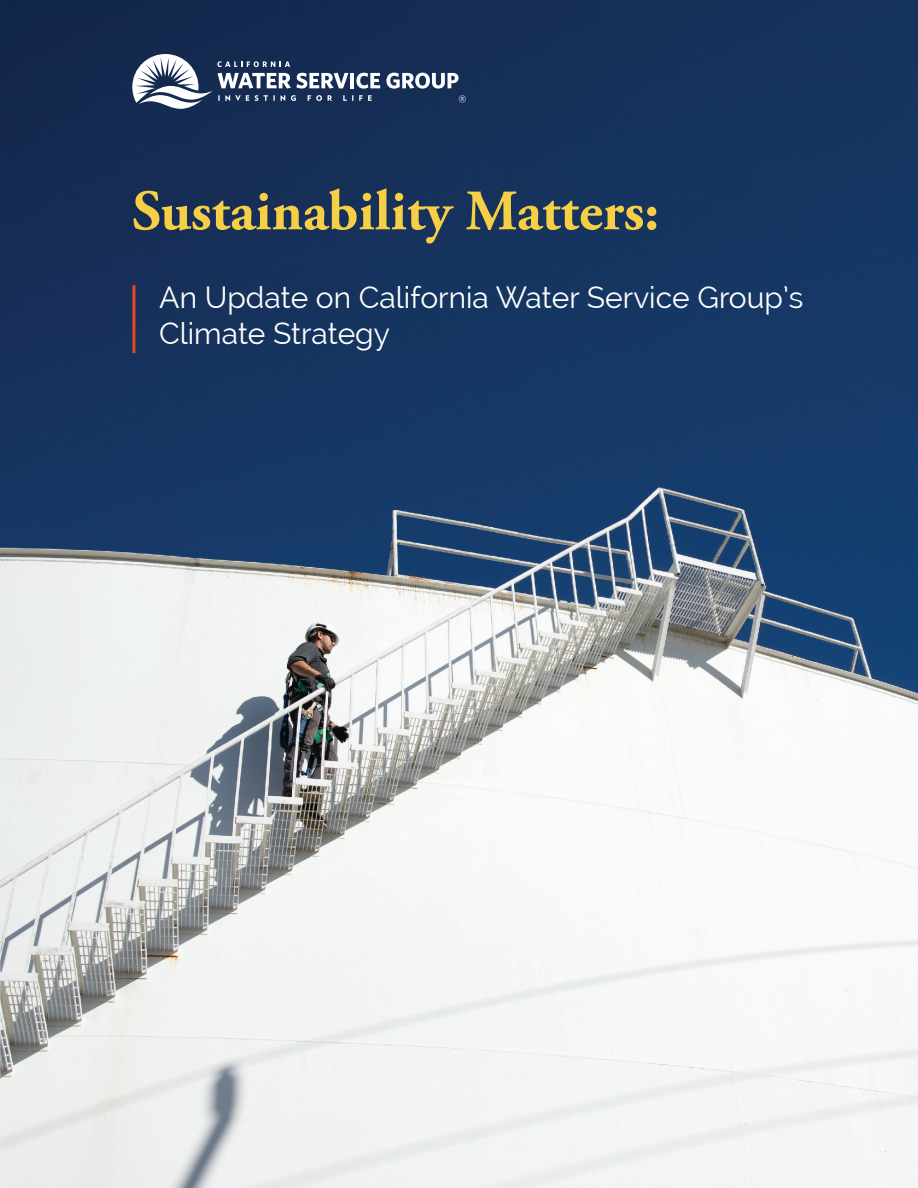
<style>
.page{position:relative;width:918px;height:1188px;background:#fff}
.page>*{position:absolute;margin:0;border:0;box-sizing:border-box;transform-origin:0 0}
.t1{font:700 57px "Adobe Garamond Pro";color:#f6cf46}
.t2{font:30px/36px "Raleway";color:#fff}
.t3{font:15px "Whitney";color:#fff}
</style>
<div class="page">
<img style="left:0;top:0;width:918px;height:1188px">
<hr style="left:132px;top:285px;width:3px;height:68px;background:#e24a25">
<svg style="left:132px;top:54px;width:248px;height:55px"></svg>
<svg style="left:386px;top:73px;width:73px;height:16px"></svg>
<p class="t3" style="left:458px;top:91px;width:10px">®</p>
<h1 class="t1" style="left:132px;top:178px;width:528px">Sustainability Matters:</h1>
<p class="t2" style="left:159px;top:280px;width:646px">An Update on California Water Service Group’s<br>Climate Strategy</p>
</div>
